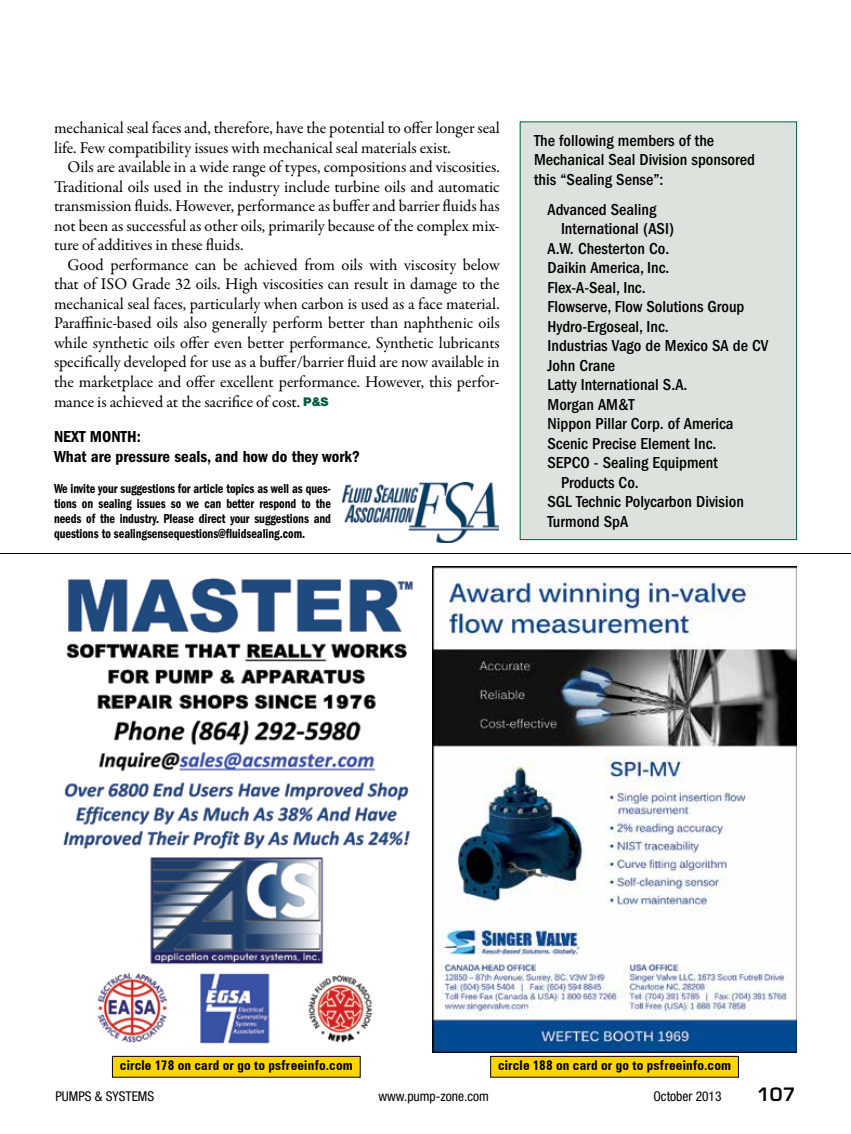
<style>
.page{position:relative;width:851px;height:1134px;background:#fff}
.page>*{position:absolute;margin:0;border:0;box-sizing:border-box;transform-origin:0 0}
.t1{font:600 18px "Eurostile LT Std";color:#000}
.t2{font:16.5px/19.5px "Garamond Premr Pro";letter-spacing:-.005em;color:#000;text-align:justify}
.t3{font:500 condensed 16.5px/19.5px "ITC Franklin Gothic Std";color:#000}
.t4{font:16.5px/19.5px "ITC Franklin Gothic Std Dm Cd";color:#000}
.t5{font:13.5px/15px "ITC Franklin Gothic Std Dm Cd";letter-spacing:-.005em;color:#000;text-align:justify;scale:.9 1}
.t6{font:700 condensed 13.5px "Zurich BT";letter-spacing:.015em;color:#000}
.t7{font:condensed 13.5px "Helvetica Neue LT Std";color:#000}
.s1{font-family:"Helvetica Neue LT Std";font-weight:900;font-size:12px;color:#045d3c}
</style>
<div class="page">
<img style="left:343px;top:483px;width:156px;height:59px">
<div style="left:520px;top:122px;width:276px;height:418px;background:#dce3dd"></div>
<div style="left:112px;top:1056px;width:248px;height:21px;background:#ffd400"></div>
<div style="left:112px;top:1056px;width:248px;height:22px;border:1px solid #000"></div>
<div style="left:490px;top:1056px;width:248px;height:21px;background:#ffd400"></div>
<div style="left:490px;top:1056px;width:248px;height:22px;border:1px solid #000"></div>
<hr style="left:0;top:553px;width:850px;height:1px;background:#000">
<img style="left:63px;top:578px;width:351px;height:466px">
<img style="left:432px;top:567px;width:364px;height:486px">
<p class="t2" style="left:54px;top:119px;width:447px">mechanical seal faces and, therefore, have the potential to offer longer seal life. Few compatibility issues with mechanical seal materials exist.</p>
<p class="t2" style="left:54px;top:158px;width:447px;text-indent:13px">Oils are available in a wide range of types, compositions and viscosities.<br>Traditional oils used in the industry include turbine oils and automatic transmission fluids. However, performance as buffer and barrier fluids has not been as successful as other oils, primarily because of the complex mix&shy;ture of additives in these fluids.</p>
<p class="t2" style="left:54px;top:255px;width:447px;text-indent:13px">Good performance can be achieved from oils with viscosity below that of ISO Grade 32 oils. High viscosities can result in damage to the mechanical seal faces, particularly when carbon is used as a face material.<br>Paraffinic-based oils also generally perform better than naphthenic oils while synthetic oils offer even better performance. Synthetic lubricants specifically developed for use as a buffer/barrier fluid are now available in the marketplace and offer excellent performance. However, this perfor&shy;mance is achieved at the sacrifice of cost. <span class="s1">P&amp;S</span></p>
<p class="t4" style="left:54px;top:427px;width:307px">Next Month:<br>What are pressure seals, and how do they work?</p>
<p class="t5" style="left:54px;top:482px;width:309px">We invite your suggestions for article topics as well as ques&shy;tions on sealing issues so we can better respond to the needs of the industry. Please direct your suggestions and questions to sealingsensequestions@fluidsealing.com.</p>
<p class="t3" style="left:534px;top:131px;width:222px">The following members of the<br>Mechanical Seal Division sponsored this “Sealing Sense”:</p>
<p class="t3" style="left:547px;top:200px;width:110px">Advanced Sealing</p>
<p class="t3" style="left:561px;top:219px;width:115px">International (ASI)</p>
<p class="t3" style="left:547px;top:239px;width:123px">A.W. Chesterton Co.</p>
<p class="t3" style="left:547px;top:258px;width:123px">Daikin America, Inc.</p>
<p class="t3" style="left:547px;top:278px;width:100px">Flex-A-Seal, Inc.</p>
<p class="t3" style="left:547px;top:297px;width:198px">Flowserve, Flow Solutions Group</p>
<p class="t3" style="left:547px;top:317px;width:123px">Hydro-Ergoseal, Inc.</p>
<p class="t3" style="left:547px;top:336px;width:222px">Industrias Vago de Mexico SA de CV</p>
<p class="t3" style="left:547px;top:356px;width:69px">John Crane</p>
<p class="t3" style="left:547px;top:375px;width:141px">Latty International S.A.</p>
<p class="t3" style="left:547px;top:395px;width:89px">Morgan AM&amp;T</p>
<p class="t3" style="left:547px;top:414px;width:187px">Nippon Pillar Corp. of America</p>
<p class="t3" style="left:547px;top:434px;width:170px">Scenic Precise Element Inc.</p>
<p class="t3" style="left:547px;top:453px;width:172px">SEPCO - Sealing Equipment</p>
<p class="t3" style="left:561px;top:473px;width:79px">Products Co.</p>
<p class="t3" style="left:547px;top:492px;width:198px">SGL Technic Polycarbon Division</p>
<p class="t3" style="left:547px;top:512px;width:82px">Turmond SpA</p>
<p class="t6" style="left:120px;top:1057px;width:234px">circle 178 on card or go to psfreeinfo.com</p>
<p class="t6" style="left:498px;top:1057px;width:235px">circle 188 on card or go to psfreeinfo.com</p>
<p class="t7" style="left:55px;top:1088px;width:58px">PUM PS &amp; SYSTEMS</p>
<p class="t7" style="left:378px;top:1088px;width:112px">www.pump-zone.com</p>
<p class="t7" style="left:653px;top:1088px;width:70px">October 2013</p>
<p class="t1" style="left:757px;top:1083px;width:40px">107</p>
</div>
